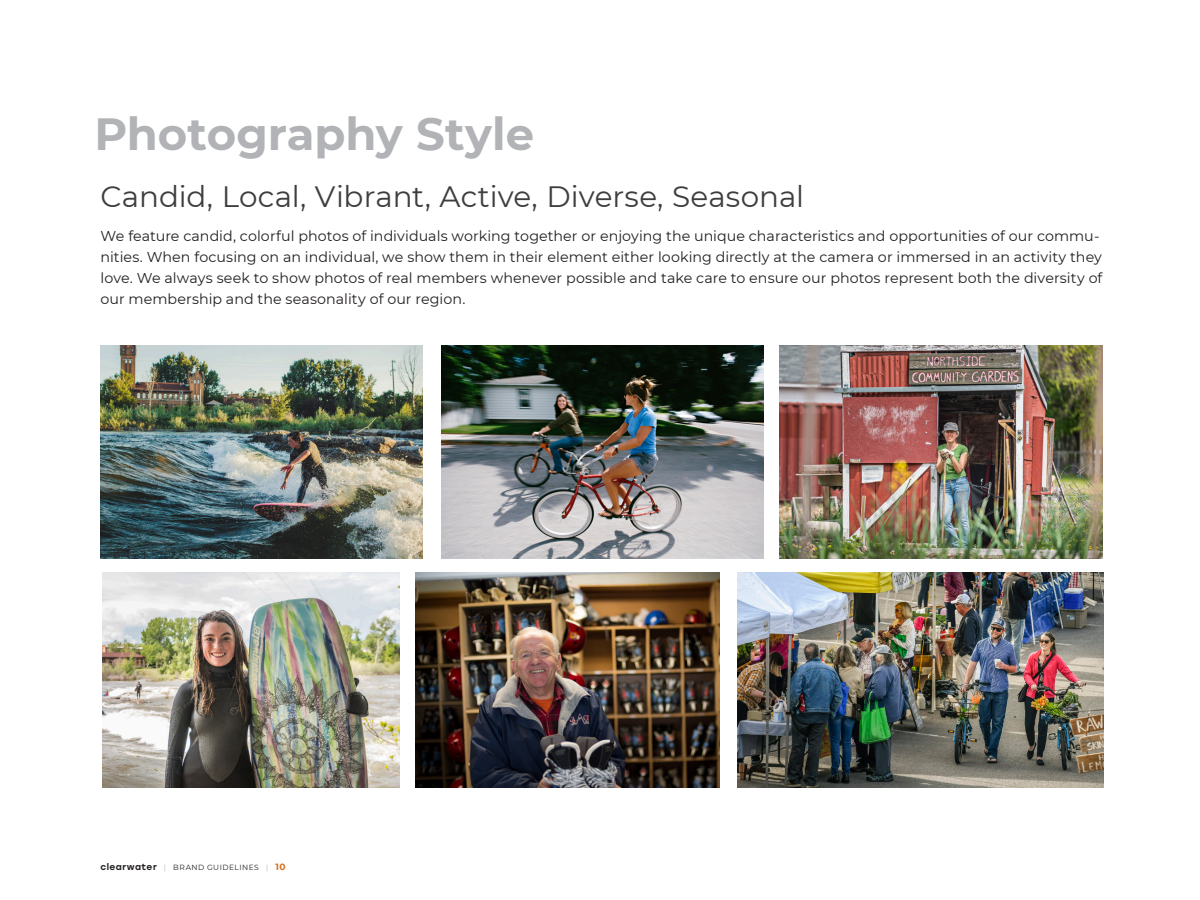
<style>
.page{position:relative;width:1200px;height:900px;background:#fff}
.page>*{position:absolute;margin:0;border:0;box-sizing:border-box;transform-origin:0 0}
.t1{font:700 45px "Montserrat";color:#b2b3b7}
.t2{font:29.4px "Montserrat";color:#3e3e3f}
.Body_text_small{font:14.25px/21px "Montserrat";letter-spacing:.005em;color:#231f20}
.t3{font:7.5px "Montserrat";letter-spacing:.06em;color:#231f20}
.s1{font-family:"Stolzl";font-weight:500;font-size:9px}
.s2{color:#b2b3b7}
.s3{font-weight:700;font-size:9px;color:#d86d1a}
</style>
<div class="page">
<img style="left:102px;top:573px;width:298px;height:214px">
<img style="left:441px;top:346px;width:322px;height:212px">
<img style="left:100px;top:346px;width:323px;height:212px">
<img style="left:416px;top:573px;width:304px;height:214px">
<img style="left:738px;top:573px;width:366px;height:214px">
<img style="left:780px;top:346px;width:322px;height:212px">
<h2 class="t1" style="left:94px;top:101px;width:441px">Photography Style</h2>
<h2 class="t2" style="left:100px;top:176px;width:705px">Candid, Local, Vibrant, Active, Diverse, Seasonal</h2>
<p class="Body_text_small" style="left:100px;top:225px;width:1003px">We feature candid, colorful photos of individuals working together or enjoying the unique characteristics and opportunities of our commu&shy;nities. When focusing on an individual, we show them in their element either looking directly at the camera or immersed in an activity they love. We always seek to show photos of real members whenever possible and take care to ensure our photos represent both the diversity of our membership and the seasonality of our region.</p>
<p class="t3" style="left:100px;top:862px;width:187px"><span class="s1">clearwater</span> <span class="s2">|</span> BRAND GUIDELINES <span class="s2">|</span> <span class="s3">10</span></p>
</div>
